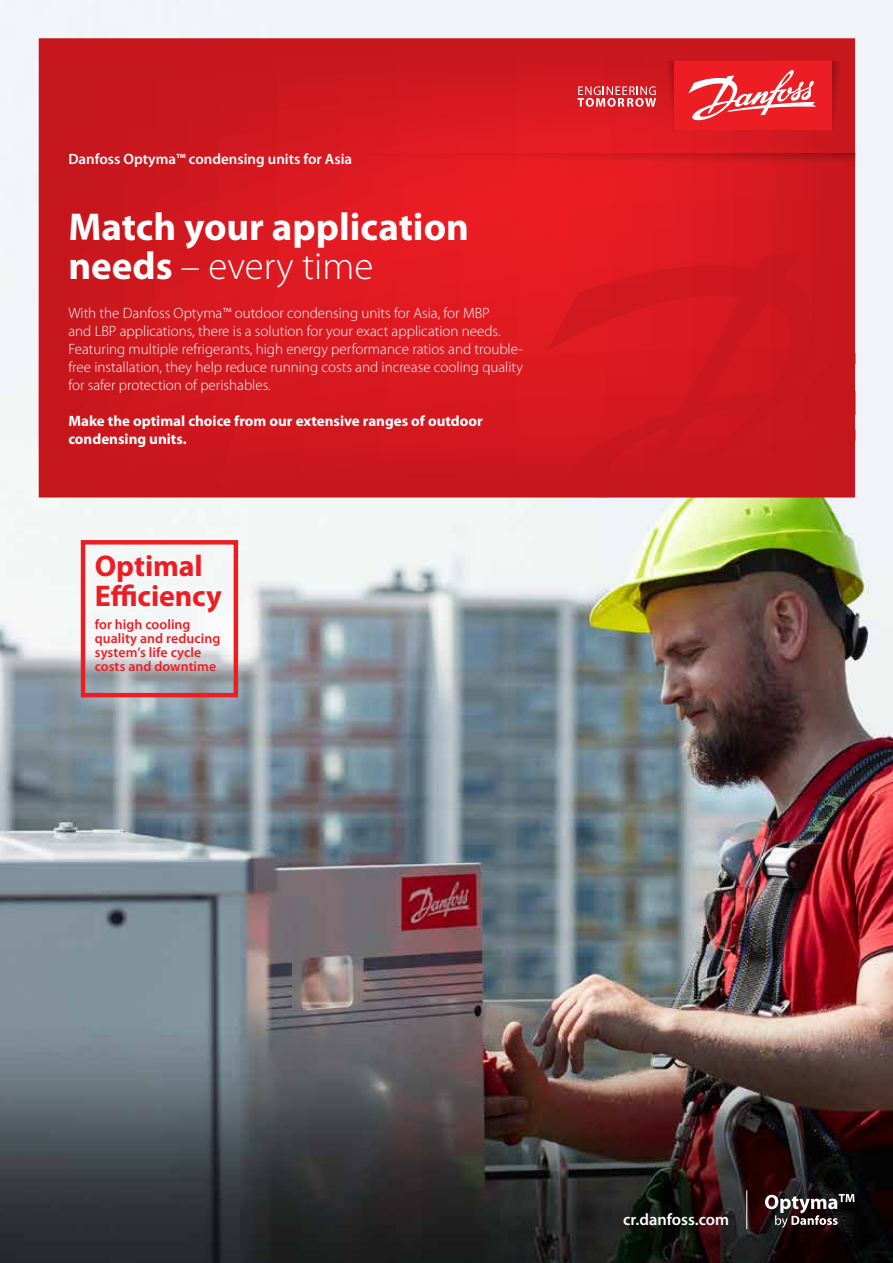
<style>
.page{position:relative;width:893px;height:1263px;background:#fff}
.page>*{position:absolute;margin:0;border:0;box-sizing:border-box;transform-origin:0 0}
.t1{font:700 39px/39px "Myriad Pro";color:#fff}
.t2{font:700 30px/30px "Myriad Pro";letter-spacing:-.005em;color:#ed1d24}
.t3{font:600 16.5px "Myriad Pro";color:#fff}
.t4{font:300 15px/18px "Myriad Pro";color:#fff}
.t5{font:700 15px/18px "Myriad Pro";color:#fff}
.t6{font:600 15px "Myriad Pro";color:#fff}
.t7{font:600 13.8px/13.8px "Myriad Pro";letter-spacing:.005em;color:#ed1d24}
.s1{font-weight:300}
</style>
<div class="page">
<img style="left:0;top:0;width:893px;height:1263px">
<hr style="left:746px;top:1190px;width:1px;height:39px;background:#fff">
<svg style="left:765px;top:1194px;width:89px;height:34px"></svg>
<svg style="left:39px;top:38px;width:816px;height:459px;background:#d3181f"></svg>
<svg style="left:547px;top:230px;width:308px;height:267px;background:#d0171e"></svg>
<div style="left:65px;top:524px;width:189px;height:189px;background:#fff;opacity:.6"></div>
<div style="left:81px;top:540px;width:157px;height:157px;border:4px solid #ed1d24"></div>
<svg style="left:832px;top:61px;width:13px;height:69px"></svg>
<svg style="left:662px;top:61px;width:12px;height:69px"></svg>
<svg style="left:358px;top:153px;width:497px;height:13px;background:#d61920"></svg>
<div style="left:674px;top:61px;width:158px;height:69px;background:#ed1d24"></div>
<svg style="left:577px;top:86px;width:79px;height:21px;background:#e3666b"></svg>
<svg style="left:688px;top:70px;width:128px;height:51px"></svg>
<p class="t6" style="left:68px;top:150px;width:285px">Danfoss Optyma™ condensing units for Asia</p>
<h1 class="t1" style="left:68px;top:206px;width:402px">Match your application needs <span class="s1">– every time</span></h1>
<p class="t4" style="left:68px;top:304px;width:456px">With the Danfoss Optyma™ outdoor condensing units for Asia, for MBP<br>and LBP applications, there is a solution for your exact application needs.<br>Featuring multiple refrigerants, high energy performance ratios and trouble&shy;free installation, they help reduce running costs and increase cooling quality for safer protection of perishables.</p>
<p class="t5" style="left:68px;top:411px;width:416px">Make the optimal choice from our extensive ranges of outdoor condensing units.</p>
<h2 class="t2" style="left:95px;top:550px;width:129px">Optimal<br>Efficiency</h2>
<p class="t7" style="left:95px;top:617px;width:127px">for high cooling quality and reducing system’s life cycle costs and downtime</p>
<p class="t3" style="left:623px;top:1209px;width:108px">cr.danfoss.com</p>
</div>
